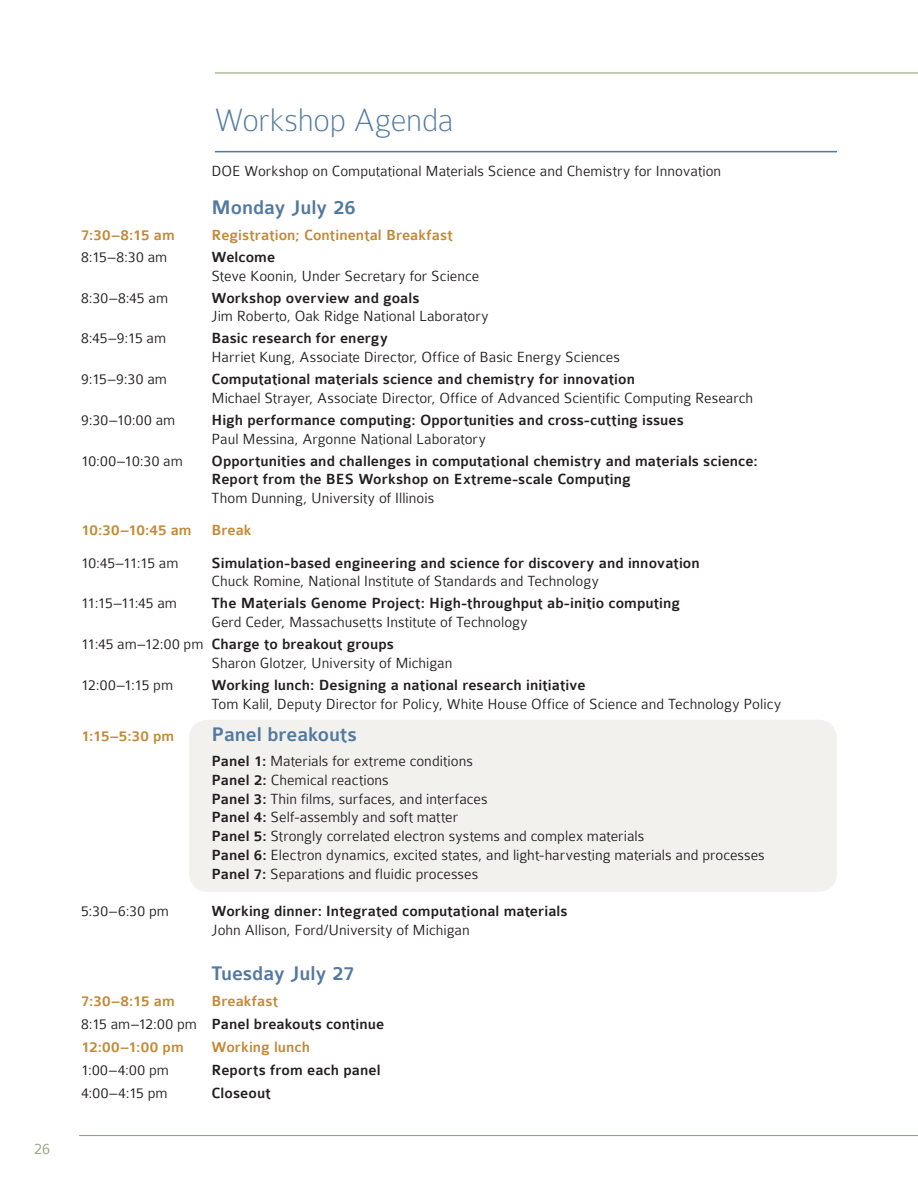
<style>
.page{position:relative;width:918px;height:1188px;background:#fff}
.page>*{position:absolute;margin:0;border:0;box-sizing:border-box;transform-origin:0 0}
.Main_title{font:100 34.5px "Colaborate";letter-spacing:-.01em;color:#5279a1}
.Subtitle{font:500 21px "Colaborate";letter-spacing:-.005em;color:#5279a1}
.Body_text{font:500 21px "Colaborate";letter-spacing:-.005em;color:#5279a1}
.t1{font:300 16.5px "Colaborate";color:#92a679}
.Body_text-2{font:300 15.75px "Colaborate";color:#231f20}
.Body_text-3{font:500 15.75px/18.8px "Colaborate";letter-spacing:.005em;color:#231f20}
.Body_text-4{font:500 15.75px "Colaborate";letter-spacing:.005em;color:#c28936}
.Subtitle-2{font:300 15.75px "Colaborate";color:#231f20}
.text_header{font:500 15.75px "Colaborate";color:#c28936}
.s1{font-weight:300}
.s2{font-weight:500}
</style>
<div class="page">
<hr style="left:215px;top:72px;width:703px;height:2px;background:#92a679">
<div style="left:189px;top:720px;width:648px;height:172px;background:#f2f1ed;border-radius:19px"></div>
<hr style="left:215px;top:151px;width:622px;height:1px;background:#5279a1">
<hr style="left:79px;top:1135px;width:839px;height:1px;background:#92a679">
<p class="t1" style="left:34px;top:1140px;width:18px">26</p>
<p class="Main_title" style="left:215px;top:102px;width:240px">Workshop Agenda</p>
<p class="Subtitle-2" style="left:212px;top:163px;width:511px">DOE Workshop on Computational Materials Science and Chemistry for Innovation</p>
<p class="Subtitle" style="left:211px;top:197px;width:146px">Monday July 26</p>
<p class="Body_text-4" style="left:81px;top:227px;width:95px">7:30–8:15 am</p>
<p class="Body_text-4" style="left:212px;top:227px;width:243px">Registration; Continental Breakfast</p>
<p class="Body_text-2" style="left:81px;top:249px;width:88px">8:15–8:30 am</p>
<p class="Body_text-3" style="left:212px;top:248px;width:65px">Welcome</p>
<p class="Body_text-2" style="left:212px;top:268px;width:269px">Steve Koonin, Under Secretary for Science</p>
<p class="Body_text-2" style="left:81px;top:290px;width:89px">8:30–8:45 am</p>
<p class="Body_text-3" style="left:212px;top:289px;width:210px">Workshop overview and goals</p>
<p class="Body_text-2" style="left:212px;top:308px;width:279px">Jim Roberto, Oak Ridge National Laboratory</p>
<p class="Body_text-2" style="left:81px;top:330px;width:87px">8:45–9:15 am</p>
<p class="Body_text-3" style="left:212px;top:329px;width:178px">Basic research for energy</p>
<p class="Body_text-2" style="left:212px;top:349px;width:410px">Harriet Kung, Associate Director, Office of Basic Energy Sciences</p>
<p class="Body_text-2" style="left:81px;top:371px;width:88px">9:15–9:30 am</p>
<p class="Body_text-3" style="left:212px;top:370px;width:425px">Computational materials science and chemistry for innovation</p>
<p class="Body_text-2" style="left:212px;top:390px;width:543px">Michael Strayer, Associate Director, Office of Advanced Scientific Computing Research</p>
<p class="Body_text-2" style="left:81px;top:412px;width:96px">9:30–10:00 am</p>
<p class="Body_text-3" style="left:212px;top:411px;width:474px">High performance computing: Opportunities and cross-cutting issues</p>
<p class="Body_text-2" style="left:212px;top:431px;width:276px">Paul Messina, Argonne National Laboratory</p>
<p class="Body_text-2" style="left:81px;top:453px;width:103px">10:00–10:30 am</p>
<p class="Body_text-3" style="left:212px;top:452px;width:548px">Opportunities and challenges in computational chemistry and materials science:<br>Report from the BES Workshop on Extreme-scale Computing</p>
<p class="Body_text-2" style="left:212px;top:490px;width:224px">Thom Dunning, University of Illinois</p>
<p class="text_header" style="left:81px;top:522px;width:112px">10:30–10:45 am</p>
<p class="text_header" style="left:212px;top:522px;width:42px">Break</p>
<p class="Body_text-2" style="left:81px;top:555px;width:99px">10:45–11:15 am</p>
<p class="Body_text-3" style="left:212px;top:554px;width:490px">Simulation-based engineering and science for discovery and innovation</p>
<p class="Body_text-2" style="left:212px;top:573px;width:389px">Chuck Romine, National Institute of Standards and Technology</p>
<p class="Body_text-2" style="left:81px;top:595px;width:98px">11:15–11:45 am</p>
<p class="Body_text-3" style="left:212px;top:594px;width:470px">The Materials Genome Project: High-throughput ab-initio computing</p>
<p class="Body_text-2" style="left:212px;top:614px;width:318px">Gerd Ceder, Massachusetts Institute of Technology</p>
<p class="Body_text-3" style="left:81px;top:635px;width:314px"><span class="s1">11:45 am–12:00 pm</span> Charge to breakout groups</p>
<p class="Body_text-2" style="left:212px;top:655px;width:243px">Sharon Glotzer, University of Michigan</p>
<p class="Body_text-2" style="left:81px;top:677px;width:94px">12:00–1:15 pm</p>
<p class="Body_text-3" style="left:212px;top:676px;width:376px">Working lunch: Designing a national research initiative</p>
<p class="Body_text-2" style="left:212px;top:696px;width:571px">Tom Kalil, Deputy Director for Policy, White House Office of Science and Technology Policy</p>
<p class="Body_text-4" style="left:81px;top:727px;width:95px">1:15–5:30 pm</p>
<p class="Body_text" style="left:212px;top:723px;width:147px">Panel breakouts</p>
<p class="Body_text-2" style="left:212px;top:753px;width:263px"><span class="s2">Panel 1:</span> Materials for extreme conditions</p>
<p class="Body_text-2" style="left:212px;top:772px;width:179px"><span class="s2">Panel 2:</span> Chemical reactions</p>
<p class="Body_text-2" style="left:212px;top:790px;width:278px"><span class="s2">Panel 3:</span> Thin films, surfaces, and interfaces</p>
<p class="Body_text-2" style="left:212px;top:809px;width:248px"><span class="s2">Panel 4:</span> Self-assembly and soft matter</p>
<p class="Body_text-2" style="left:212px;top:828px;width:434px"><span class="s2">Panel 5:</span> Strongly correlated electron systems and complex materials</p>
<p class="Body_text-2" style="left:212px;top:847px;width:555px"><span class="s2">Panel 6:</span> Electron dynamics, excited states, and light-harvesting materials and processes</p>
<p class="Body_text-2" style="left:212px;top:865px;width:268px"><span class="s2">Panel 7:</span> Separations and fluidic processes</p>
<p class="Body_text-2" style="left:81px;top:903px;width:89px">5:30–6:30 pm</p>
<p class="Body_text-3" style="left:212px;top:902px;width:358px">Working dinner: Integrated computational materials</p>
<p class="Body_text-2" style="left:212px;top:922px;width:260px">John Allison, Ford/University of Michigan</p>
<p class="Subtitle" style="left:211px;top:963px;width:145px">Tuesday July 27</p>
<p class="Body_text-4" style="left:81px;top:993px;width:95px">7:30–8:15 am</p>
<p class="Body_text-4" style="left:212px;top:993px;width:68px">Breakfast</p>
<p class="Body_text-3" style="left:81px;top:1015px;width:305px"><span class="s1">8:15 am–12:00 pm</span> Panel breakouts continue</p>
<p class="Body_text-4" style="left:81px;top:1039px;width:104px">12:00–1:00 pm</p>
<p class="Body_text-4" style="left:212px;top:1039px;width:100px">Working lunch</p>
<p class="Body_text-2" style="left:81px;top:1062px;width:90px">1:00–4:00 pm</p>
<p class="Body_text-3" style="left:212px;top:1061px;width:171px">Reports from each panel</p>
<p class="Body_text-2" style="left:81px;top:1085px;width:88px">4:00–4:15 pm</p>
<p class="Body_text-3" style="left:212px;top:1084px;width:61px">Closeout</p>
</div>
